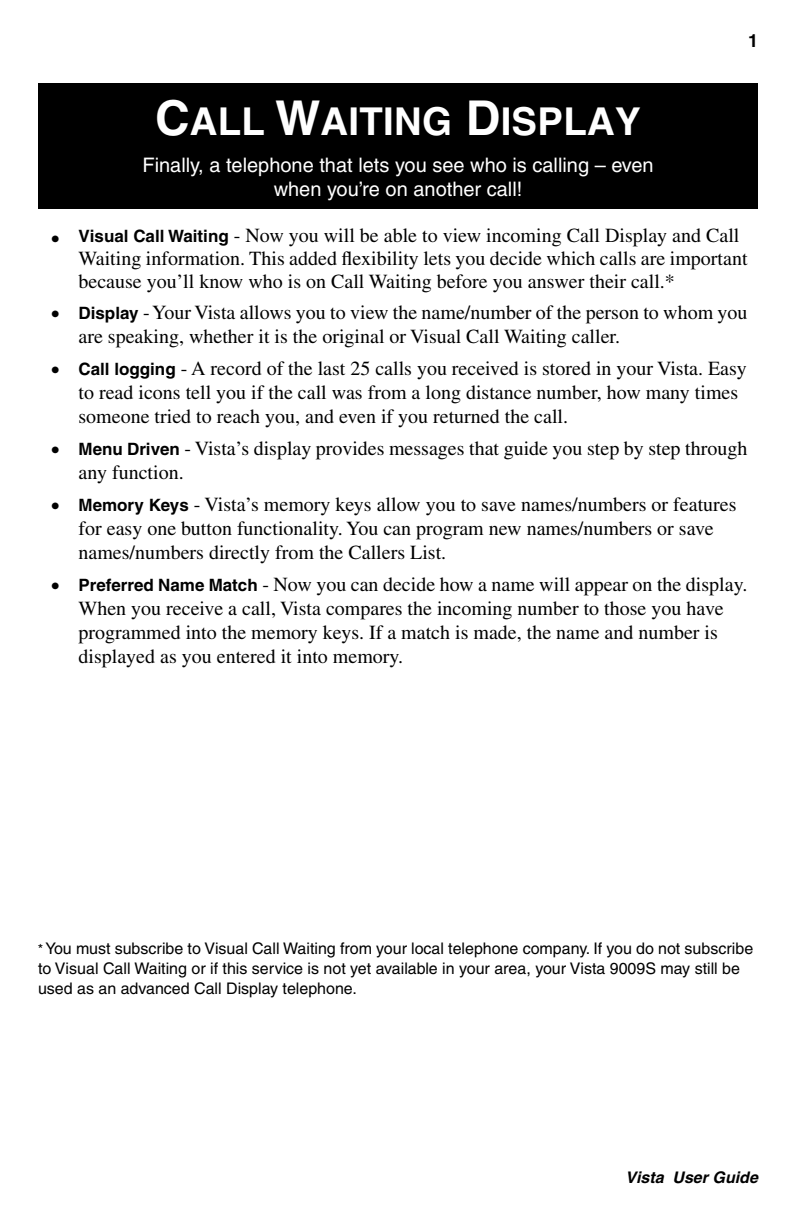
<style>
.page{position:relative;width:794px;height:1224px;background:#fff}
.page>*{position:absolute;margin:0;border:0;box-sizing:border-box;transform-origin:0 0}
.t1{font:700 38.4px "Helvetica";letter-spacing:.005em;color:#fff}
.t2{font:20px/24px "Times";color:#000}
.t3{font:20px/24px "Helvetica";color:#fff;text-align:center}
.t4{font:700 18px "Helvetica";color:#000}
.t5{font:16px/20px "Helvetica";color:#000}
.t6{font:italic 700 16px "Helvetica";color:#000}
.s1{font-size:48px}
.s2{font-weight:700;font-size:24px}
.s3{font-family:"Helvetica";font-weight:700;font-size:17px}
.s4{font-size:14px}
</style>
<div class="page">
<div style="left:38px;top:83px;width:720px;height:126px;background:#000"></div>
<p class="t4" style="left:748px;top:34px;width:12px">1</p>
<h1 class="t1" style="left:155px;top:107px;width:487px"><span class="s1">C</span>ALL <span class="s1">W</span>AITING <span class="s1">D</span>ISPLAY</h1>
<p class="t3" style="left:142px;top:155px;width:513px">Finally, a telephone that lets you see who is calling – even when you’re on another call!</p>
<p class="t2" style="left:79px;top:226px;width:671px;line-height:23px;text-indent:-27px"><span class="s2">•</span> <span class="s3">Visual Call Waiting</span> - Now you will be able to view incoming Call Display and Call<br>Waiting information. This added flexibility lets you decide which calls are important because you’ll know who is on Call Waiting before you answer their call.*</p>
<p class="t2" style="left:79px;top:302px;width:671px;text-indent:-27px"><span class="s2">•</span> <span class="s3">Display</span> - Your Vista allows you to view the name/number of the person to whom you are speaking, whether it is the original or Visual Call Waiting caller.</p>
<p class="t2" style="left:79px;top:358px;width:670px;text-indent:-27px"><span class="s2">•</span> <span class="s3">Call logging</span> - A record of the last 25 calls you received is stored in your Vista. Easy to read icons tell you if the call was from a long distance number, how many times someone tried to reach you, and even if you returned the call.</p>
<p class="t2" style="left:79px;top:438px;width:670px;text-indent:-27px"><span class="s2">•</span> <span class="s3">Menu Driven</span> - Vista’s display provides messages that guide you step by step through any function.</p>
<p class="t2" style="left:79px;top:494px;width:660px;text-indent:-27px"><span class="s2">•</span> <span class="s3">Memory Keys</span> - Vista’s memory keys allow you to save names/numbers or features for easy one button functionality. You can program new names/numbers or save names/numbers directly from the Callers List.</p>
<p class="t2" style="left:79px;top:574px;width:670px;text-indent:-27px"><span class="s2">•</span> <span class="s3">Preferred Name Match</span> - Now you can decide how a name will appear on the display.<br>When you receive a call, Vista compares the incoming number to those you have programmed into the memory keys. If a match is made, the name and number is displayed as you entered it into memory.</p>
<p class="t5" style="left:38px;top:940px;width:717px"><span class="s4">*</span> You must subscribe to Visual Call Waiting from your local telephone company. If you do not subscribe to Visual Call Waiting or if this service is not yet available in your area, your Vista 9009S may still be used as an advanced Call Display telephone.</p>
<p class="t6" style="left:625px;top:1172px;width:134px">Vista User Guide</p>
</div>
